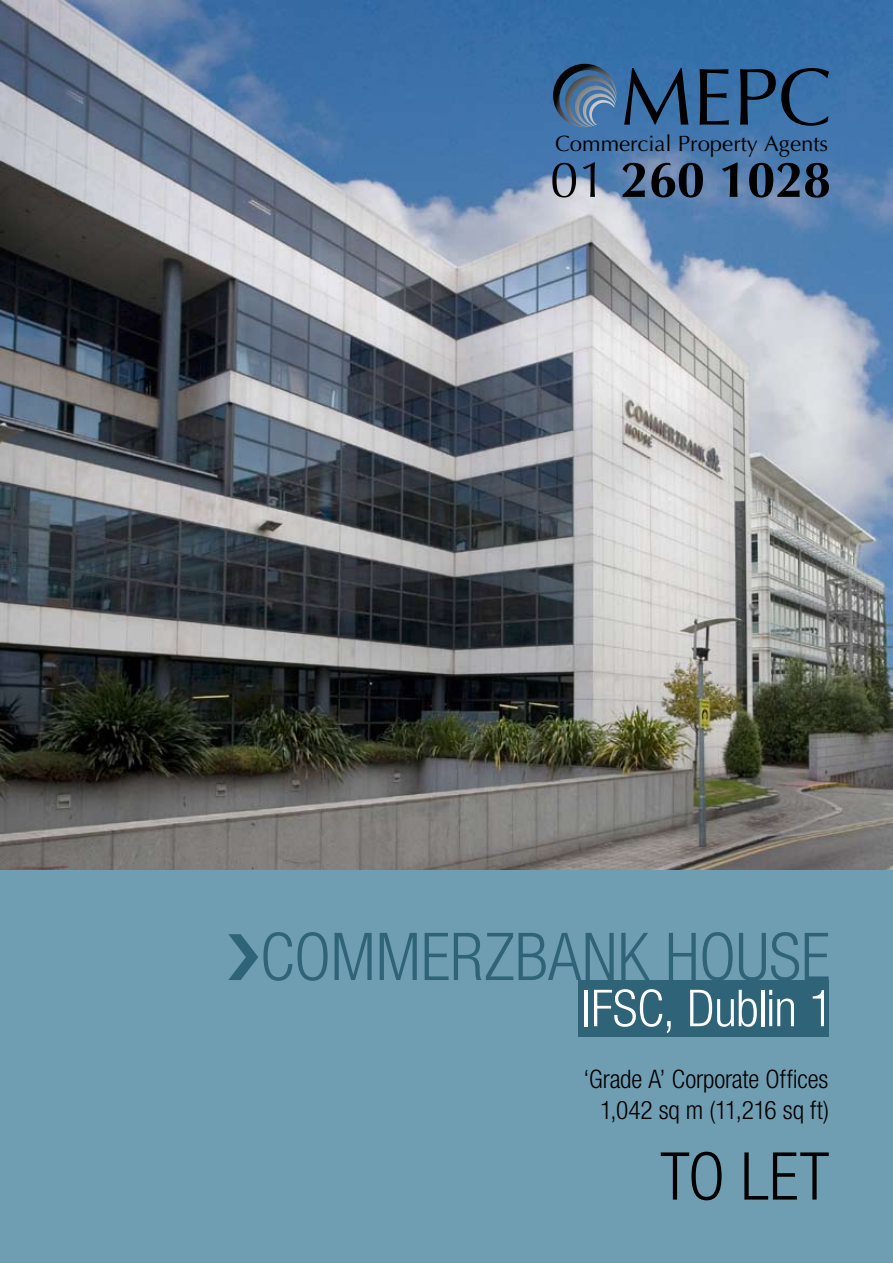
<style>
.page{position:relative;width:893px;height:1263px;background:#fff}
.page>*{position:absolute;margin:0;border:0;box-sizing:border-box;transform-origin:0 0}
.t1{font:300 condensed 66px "Helvetica Neue";color:#2e6378}
.t2{font:300 condensed 66px "Helvetica Neue";color:#000}
.t3{font:300 condensed 51px "Helvetica Neue";letter-spacing:-.01em;color:#fff}
.t4{font:300 condensed 25.5px/30.6px "Helvetica Neue";letter-spacing:-.005em;color:#000;text-align:right}
.t5{font:22.2px "Optima";color:#000}
</style>
<div class="page">
<img style="left:0;top:0;width:893px;height:871px">
<div style="left:0;top:871px;width:893px;height:392px;background:#6f9db2"></div>
<div style="left:578px;top:980px;width:251px;height:57px;background:#2e6378"></div>
<svg style="left:553px;top:64px;width:63px;height:63px;background:#4a6b8e"></svg>
<svg style="left:624px;top:68px;width:64px;height:57px;background:#29517a"></svg>
<svg style="left:700px;top:69px;width:29px;height:56px;background:#24476a"></svg>
<svg style="left:740px;top:68px;width:89px;height:58px;background:#2c5681"></svg>
<svg style="left:552px;top:163px;width:24px;height:34px"></svg>
<svg style="left:583px;top:162px;width:12px;height:35px"></svg>
<svg style="left:623px;top:163px;width:22px;height:34px"></svg>
<svg style="left:651px;top:163px;width:52px;height:35px;background:#37485f"></svg>
<svg style="left:722px;top:162px;width:16px;height:35px"></svg>
<svg style="left:749px;top:163px;width:80px;height:35px;background:#314660"></svg>
<p class="t5" style="left:555px;top:130px;width:274px">Commercial Property Agents</p>
<h1 class="t1" style="left:260px;top:919px;width:572px">Commerzbank House</h1>
<h2 class="t3" style="left:582px;top:979px;width:254px">IFSC, Dublin 1</h2>
<p class="t4" style="left:583px;top:1063px;width:247px">‘Grade A’ Corporate Offices<br>1,042 sq m (11,216 sq ft)</p>
<h1 class="t2" style="left:660px;top:1138px;width:157px">To Let</h1>
</div>
